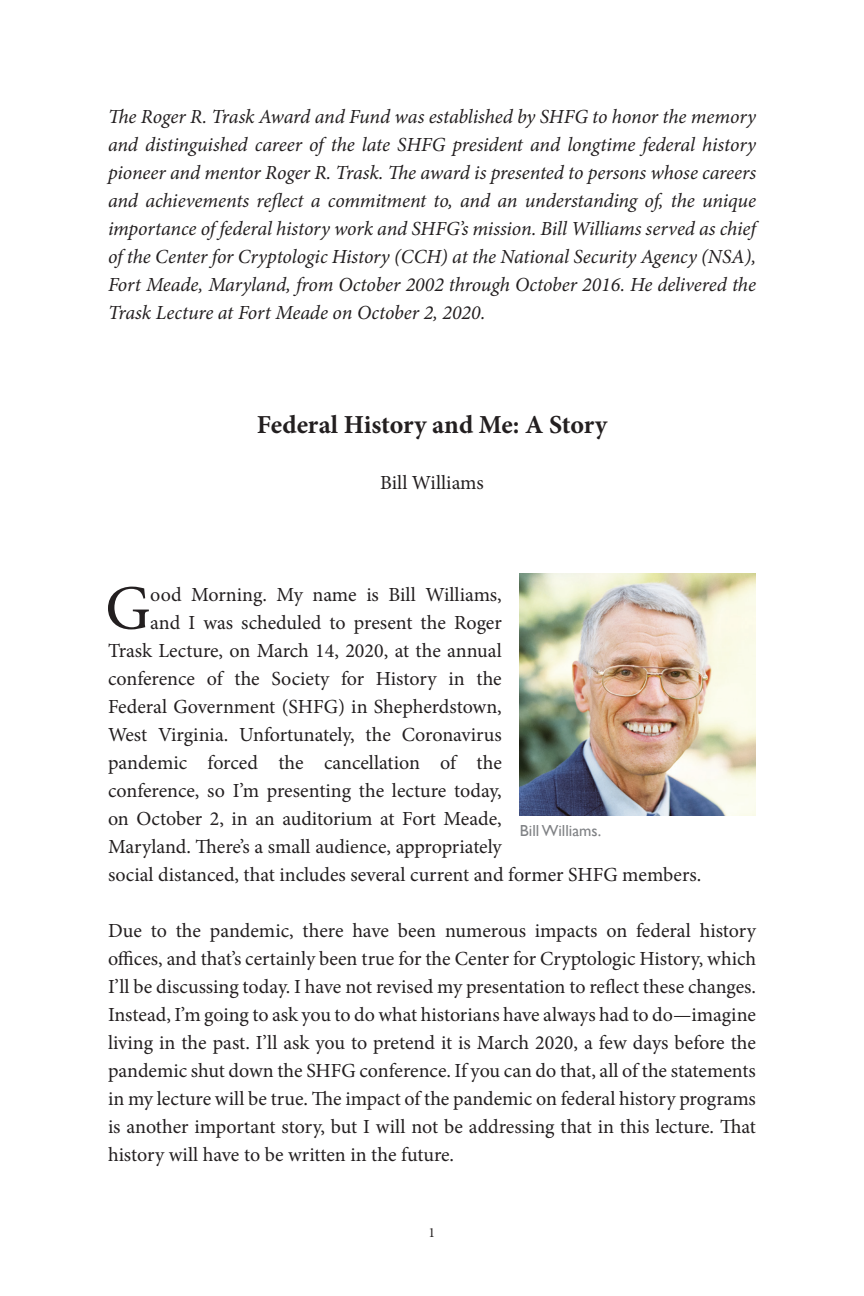
<style>
.page{position:relative;width:864px;height:1296px;background:#fff}
.page>*{position:absolute;margin:0;border:0;box-sizing:border-box;transform-origin:0 0}
.t1{font:63px "Minion Pro";color:#231f20}
.t2{font:700 26px "Minion Pro";letter-spacing:-.005em;color:#231f20}
.t3{font:20px/28px "Minion Pro";color:#231f20;text-align:justify}
.Normal__Web{font:italic 20px/28px "Minion Pro";letter-spacing:-.005em;color:#231f20;text-align:justify}
.t4{font:16px "Gill Sans";color:#808285}
.t5{font:14px "Minion Pro";color:#231f20}
</style>
<div class="page">
<img style="left:520px;top:573px;width:236px;height:242px">
<p class="Normal__Web" style="left:108px;top:102px;width:650px">The Roger R. Trask Award and Fund was established by SHFG to honor the memory and distinguished career of the late SHFG president and longtime federal history pioneer and mentor Roger R. Trask. The award is presented to persons whose careers and achievements reflect a commitment to, and an understanding of, the unique importance of federal history work and SHFG’s mission. Bill Williams served as chief of the Center for Cryptologic History (CCH) at the National Security Agency (NSA), Fort Meade, Maryland, from October 2002 through October 2016. He delivered the Trask Lecture at Fort Meade on October 2, 2020.</p>
<p class="t2" style="left:257px;top:406px;width:352px">Federal History and Me: A Story</p>
<p class="t3" style="left:380px;top:468px;width:105px">Bill Williams</p>
<p class="t1" style="left:105px;top:566px;width:47px">G</p>
<p class="t3" style="left:150px;top:580px;width:353px">ood Morning. My name is Bill Williams,</p>
<p class="t3" style="left:150px;top:608px;width:353px">and I was scheduled to present the Roger</p>
<p class="t3" style="left:108px;top:636px;width:395px">Trask Lecture, on March 14, 2020, at the annual</p>
<p class="t3" style="left:108px;top:664px;width:395px">conference of the Society for History in the</p>
<p class="t3" style="left:108px;top:692px;width:395px">Federal Government (SHFG) in Shepherdstown,</p>
<p class="t3" style="left:108px;top:720px;width:395px">West Virginia. Unfortunately, the Coronavirus</p>
<p class="t3" style="left:108px;top:748px;width:395px">pandemic forced the cancellation of the</p>
<p class="t3" style="left:108px;top:776px;width:395px">conference, so I’m presenting the lecture today,</p>
<p class="t3" style="left:108px;top:804px;width:395px">on October 2, in an auditorium at Fort Meade,</p>
<p class="t3" style="left:108px;top:832px;width:395px">Maryland. There’s a small audience, appropriately</p>
<p class="t3" style="left:108px;top:860px;width:595px">social distanced, that includes several current and former SHFG members.</p>
<p class="t3" style="left:108px;top:916px;width:650px">Due to the pandemic, there have been numerous impacts on federal history offices, and that’s certainly been true for the Center for Cryptologic History, which I’ll be discussing today. I have not revised my presentation to reflect these changes.<br>Instead, I’m going to ask you to do what historians have always had to do—imagine living in the past. I’ll ask you to pretend it is March 2020, a few days before the pandemic shut down the SHFG conference. If you can do that, all of the statements in my lecture will be true. The impact of the pandemic on federal history programs is another important story, but I will not be addressing that in this lecture. That history will have to be written in the future.</p>
<p class="t4" style="left:520px;top:821px;width:83px">Bill Williams.</p>
<p class="t5" style="left:429px;top:1223px;width:8px">1</p>
</div>
